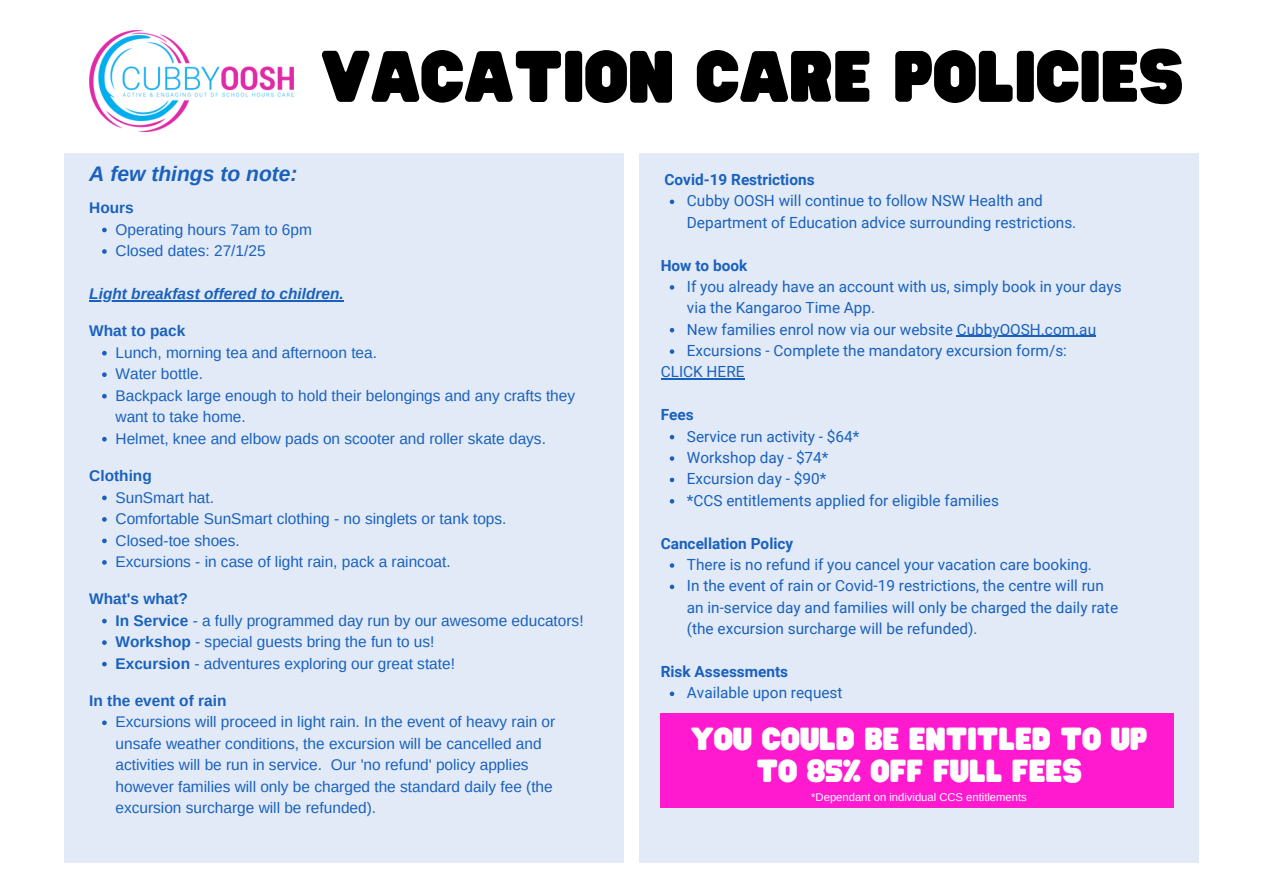
<style>
.page{position:relative;width:1263px;height:894px;background:#fff}
.page>*{position:absolute;margin:0;border:0;box-sizing:border-box;transform-origin:0 0}
.t1{font:63.75px "Hitand Run";color:#000}
.t2{font:28.05px/31.8px "Hitand Run";color:#fff;text-align:center}
.t3{font:italic 700 21px "Arimo";color:#1a61bd}
.t4{font:15.45px/21.5px "Arimo";color:#1a61bd}
.t5{font:700 15.45px "Arimo";color:#1a61bd}
.t6{font:italic 700 15.45px "Arimo";color:#1a61bd}
.t7{font:15.3px/21.3px "Roboto";color:#1a61bd}
.t8{font:700 15.3px "Roboto";color:#1a61bd}
.t9{font:11.25px "Arimo";color:#fff}
.s1{font-weight:700}
</style>
<div class="page">
<div style="left:64px;top:153px;width:560px;height:709px;background:#e1eaf6"></div>
<div style="left:639px;top:153px;width:560px;height:709px;background:#e1eaf6"></div>
<div style="left:661px;top:713px;width:513px;height:94px;background:#ff19cf"></div>
<img style="left:89px;top:30px;width:205px;height:101px">
<svg style="left:102px;top:227px;width:5px;height:5px"></svg>
<svg style="left:102px;top:249px;width:5px;height:5px"></svg>
<hr style="left:89px;top:300px;width:255px;height:1px;background:#1a61bd">
<svg style="left:102px;top:351px;width:5px;height:4px"></svg>
<svg style="left:102px;top:372px;width:5px;height:5px"></svg>
<svg style="left:102px;top:394px;width:5px;height:4px"></svg>
<svg style="left:102px;top:437px;width:5px;height:4px"></svg>
<svg style="left:102px;top:495px;width:5px;height:5px"></svg>
<svg style="left:102px;top:517px;width:5px;height:4px"></svg>
<svg style="left:102px;top:538px;width:5px;height:5px"></svg>
<svg style="left:102px;top:560px;width:5px;height:4px"></svg>
<svg style="left:102px;top:618px;width:5px;height:5px"></svg>
<svg style="left:102px;top:640px;width:5px;height:4px"></svg>
<svg style="left:102px;top:661px;width:5px;height:5px"></svg>
<svg style="left:102px;top:720px;width:5px;height:5px"></svg>
<svg style="left:670px;top:199px;width:4px;height:5px"></svg>
<svg style="left:670px;top:285px;width:4px;height:4px"></svg>
<svg style="left:670px;top:328px;width:4px;height:4px"></svg>
<hr style="left:957px;top:336px;width:139px;height:1px;background:#1a61bd">
<svg style="left:670px;top:349px;width:4px;height:5px"></svg>
<hr style="left:661px;top:378px;width:83px;height:1px;background:#1a61bd">
<svg style="left:670px;top:435px;width:4px;height:4px"></svg>
<svg style="left:670px;top:456px;width:4px;height:4px"></svg>
<svg style="left:670px;top:477px;width:4px;height:5px"></svg>
<svg style="left:670px;top:499px;width:4px;height:4px"></svg>
<svg style="left:670px;top:563px;width:4px;height:4px"></svg>
<svg style="left:670px;top:584px;width:4px;height:5px"></svg>
<svg style="left:670px;top:691px;width:4px;height:5px"></svg>
<h1 class="t1" style="left:321px;top:41px;width:864px">VACATION CARE POLICIES</h1>
<h3 class="t3" style="left:89px;top:161px;width:210px">A few things to note:</h3>
<h5 class="t5" style="left:89px;top:199px;width:46px">Hours</h5>
<p class="t4" style="left:116px;top:218px;width:198px">Operating hours 7am to 6pm</p>
<p class="t4" style="left:116px;top:240px;width:152px">Closed dates: 27/1/25</p>
<h5 class="t6" style="left:89px;top:285px;width:256px">Light breakfast offered to children.</h5>
<h5 class="t5" style="left:89px;top:322px;width:97px">What to pack</h5>
<p class="t4" style="left:116px;top:341px;width:263px">Lunch, morning tea and afternoon tea.</p>
<p class="t4" style="left:116px;top:363px;width:89px">Water bottle.</p>
<p class="t4" style="left:116px;top:384px;width:461px">Backpack large enough to hold their belongings and any crafts they want to take home.</p>
<p class="t4" style="left:116px;top:427px;width:432px">Helmet, knee and elbow pads on scooter and roller skate days.</p>
<h5 class="t5" style="left:89px;top:467px;width:64px">Clothing</h5>
<p class="t4" style="left:116px;top:486px;width:100px">SunSmart hat.</p>
<p class="t4" style="left:116px;top:508px;width:392px">Comfortable SunSmart clothing - no singlets or tank tops.</p>
<p class="t4" style="left:116px;top:529px;width:126px">Closed-toe shoes.</p>
<p class="t4" style="left:116px;top:551px;width:337px">Excursions - in case of light rain, pack a raincoat.</p>
<h5 class="t5" style="left:89px;top:590px;width:100px">What's what?</h5>
<p class="t4" style="left:116px;top:609px;width:470px"><span class="s1">In Service</span> - a fully programmed day run by our awesome educators!</p>
<p class="t4" style="left:116px;top:631px;width:320px"><span class="s1">Workshop</span> - special guests bring the fun to us!</p>
<p class="t4" style="left:116px;top:652px;width:341px"><span class="s1">Excursion</span> - adventures exploring our great state!</p>
<h5 class="t5" style="left:89px;top:691px;width:139px">In the event of rain</h5>
<p class="t4" style="left:116px;top:711px;width:441px">Excursions will proceed in light rain. In the event of heavy rain or unsafe weather conditions, the excursion will be cancelled and activities will be run in service. Our 'no refund' policy applies however families will only be charged the standard daily fee (the excursion surcharge will be refunded).</p>
<h5 class="t8" style="left:665px;top:171px;width:151px">Covid-19 Restrictions</h5>
<p class="t7" style="left:687px;top:190px;width:391px">Cubby OOSH will continue to follow NSW Health and<br>Department of Education advice surrounding restrictions.</p>
<h5 class="t8" style="left:661px;top:256px;width:88px">How to book</h5>
<p class="t7" style="left:687px;top:276px;width:436px">If you already have an account with us, simply book in your days via the Kangaroo Time App.</p>
<p class="t7" style="left:687px;top:319px;width:411px">New families enrol now via our website CubbyOOSH.com.au</p>
<p class="t7" style="left:661px;top:340px;width:408px;text-indent:26px">Excursions - Complete the mandatory excursion form/s:<br>CLICK HERE</p>
<p class="t8" style="left:661px;top:406px;width:34px">Fees</p>
<h4 class="t7" style="left:687px;top:425px;width:174px">Service run activity - $64*</h4>
<h5 class="t7" style="left:687px;top:447px;width:143px">Workshop day - $74*</h5>
<p class="t7" style="left:687px;top:468px;width:141px">Excursion day - $90*</p>
<p class="t7" style="left:687px;top:490px;width:313px">*CCS entitlements applied for eligible families</p>
<p class="t8" style="left:661px;top:534px;width:134px">Cancellation Policy</p>
<p class="t7" style="left:687px;top:554px;width:407px">There is no refund if you cancel your vacation care booking.</p>
<h5 class="t7" style="left:687px;top:575px;width:433px">In the event of rain or Covid-19 restrictions, the centre will run an in-service day and families will only be charged the daily rate (the excursion surcharge will be refunded).</h5>
<p class="t8" style="left:661px;top:662px;width:129px">Risk Assessments</p>
<p class="t7" style="left:687px;top:682px;width:157px">Available upon request</p>
<p class="t2" style="left:691px;top:724px;width:458px">YOU COULD BE ENTITLED TO UP<br>TO 85% OFF FULL FEES</p>
<p class="t9" style="left:811px;top:790px;width:217px">*Dependant on individual CCS entitlements</p>
</div>
